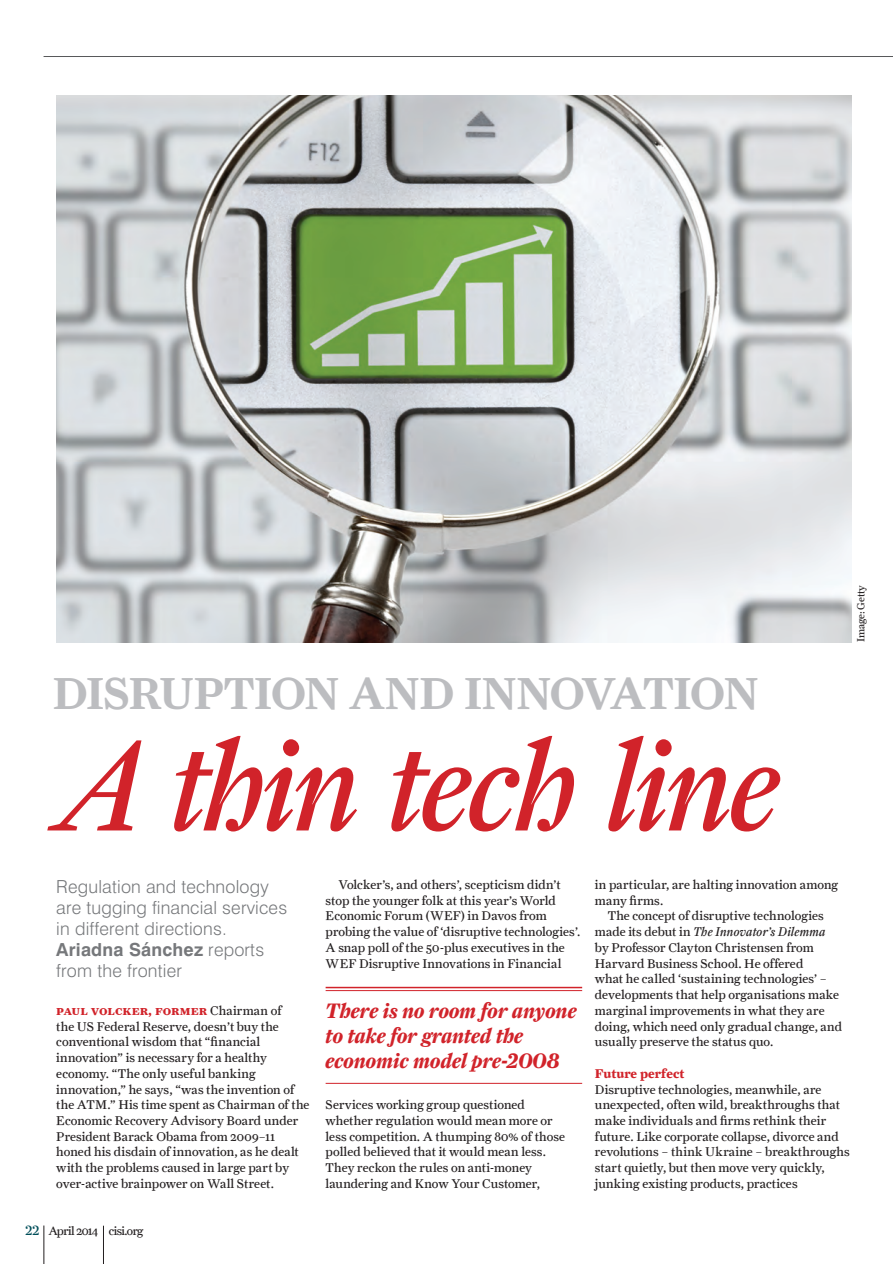
<style>
.page{position:relative;width:893px;height:1264px;background:#fff}
.page>*{position:absolute;margin:0;border:0;box-sizing:border-box;transform-origin:0 0}
.t1{font:italic 129px "Farnham Display";letter-spacing:-.04em;color:#d1232a}
.t2{font:45px "Farnham Text Semi";letter-spacing:-.04em;color:#bcbdc0}
.t3{font:italic 700 21px/25.2px "Farnham Display";color:#d1232a}
.t4{font:300 18px/21px "Swiss 721 BT";letter-spacing:.01em;color:#76787b}
.t5{font:12.75px/15.8px "Farnham Text";letter-spacing:.005em;color:#231f20}
.t6{font:italic 12.75px "Farnham Display";letter-spacing:.01em;color:#231f20}
.t7{font:12.75px "Farnham Text Bold SC";color:#d1232a}
.t8{font:700 12.75px "Farnham Text";color:#d1232a}
.t9{font:12px "Farnham Text";letter-spacing:-.04em;color:#231f20}
.t10{font:10.5px "Farnham Text";letter-spacing:-.01em;color:#231f20}
.s1{font-weight:700}
.s2{font-family:"Farnham Text";color:#231f20}
.s3{font-family:"Farnham Display";font-size:13.5px;color:#004e59}
.s4{font-family:"Farnham Text";font-style:normal}
</style>
<div class="page">
<hr style="left:44px;top:56px;width:849px;height:1px;background:#57585a">
<hr style="left:326px;top:1083px;width:256px;height:1px;background:#d1232a">
<hr style="left:326px;top:987px;width:256px;height:1px;background:#d1232a">
<hr style="left:326px;top:990px;width:256px;height:1px;background:#d1232a">
<img style="left:56px;top:96px;width:795px;height:546px">
<hr style="left:44px;top:1225px;width:1px;height:39px;background:#231f20">
<hr style="left:103px;top:1226px;width:1px;height:38px;background:#231f20">
<h2 class="t2" style="left:52px;top:666px;width:708px">DISRUPTION AND INNOVATION</h2>
<h1 class="t1" style="left:52px;top:711px;width:730px">A thin tech line</h1>
<p class="t10" style="left:855px;top:642px;width:59px;rotate:-90deg">Image: Getty</p>
<h3 class="t4" style="left:56px;top:876px;width:232px">Regulation and technology are tugging financial services in different directions.<br><span class="s1">Ariadna Sánchez</span> reports from the frontier</h3>
<p class="t7" style="left:56px;top:1002px;width:227px">paul volcker, former <span class="s2">Chairman of</span></p>
<p class="t5" style="left:56px;top:1018px;width:255px">the US Federal Reserve, doesn’t buy the conventional wisdom that “financial innovation” is necessary for a healthy economy. “The only useful banking innovation,” he says, “was the invention of the ATM.” His time spent as Chairman of the Economic Recovery Advisory Board under President Barack Obama from 2009–11 honed his disdain of innovation, as he dealt with the problems caused in large part by over-active brainpower on Wall Street.</p>
<p class="t9" style="left:26px;top:1223px;width:119px"><span class="s3">22</span> April 2014 cisi.org</p>
<p class="t5" style="left:326px;top:876px;width:256px;text-indent:13px">Volcker’s, and others’, scepticism didn’t stop the younger folk at this year’s World Economic Forum (WEF) in Davos from probing the value of ‘disruptive technologies’.<br>A snap poll of the 50-plus executives in the WEF Disruptive Innovations in Financial</p>
<h3 class="t3" style="left:326px;top:997px;width:253px">There is no room for anyone to take for granted the economic model pre-2008</h3>
<p class="t5" style="left:326px;top:1097px;width:241px">Services working group questioned whether regulation would mean more or less competition. A thumping 80% of those polled believed that it would mean less.<br>They reckon the rules on anti-money laundering and Know Your Customer,</p>
<p class="t5" style="left:595px;top:876px;width:245px">in particular, are halting innovation among many firms.</p>
<p class="t5" style="left:608px;top:908px;width:218px">The concept of disruptive technologies</p>
<p class="t6" style="left:595px;top:924px;width:232px"><span class="s4">made its debut in</span> The Innovator’s Dilemma</p>
<p class="t5" style="left:595px;top:939px;width:249px">by Professor Clayton Christensen from Harvard Business School. He offered<br>what he called ‘sustaining technologies’ – developments that help organisations make marginal improvements in what they are doing, which need only gradual change, and usually preserve the status quo.</p>
<p class="t8" style="left:595px;top:1065px;width:91px">Future perfect</p>
<p class="t5" style="left:595px;top:1081px;width:256px">Disruptive technologies, meanwhile, are unexpected, often wild, breakthroughs that make individuals and firms rethink their future. Like corporate collapse, divorce and revolutions – think Ukraine – breakthroughs start quietly, but then move very quickly, junking existing products, practices</p>
</div>
